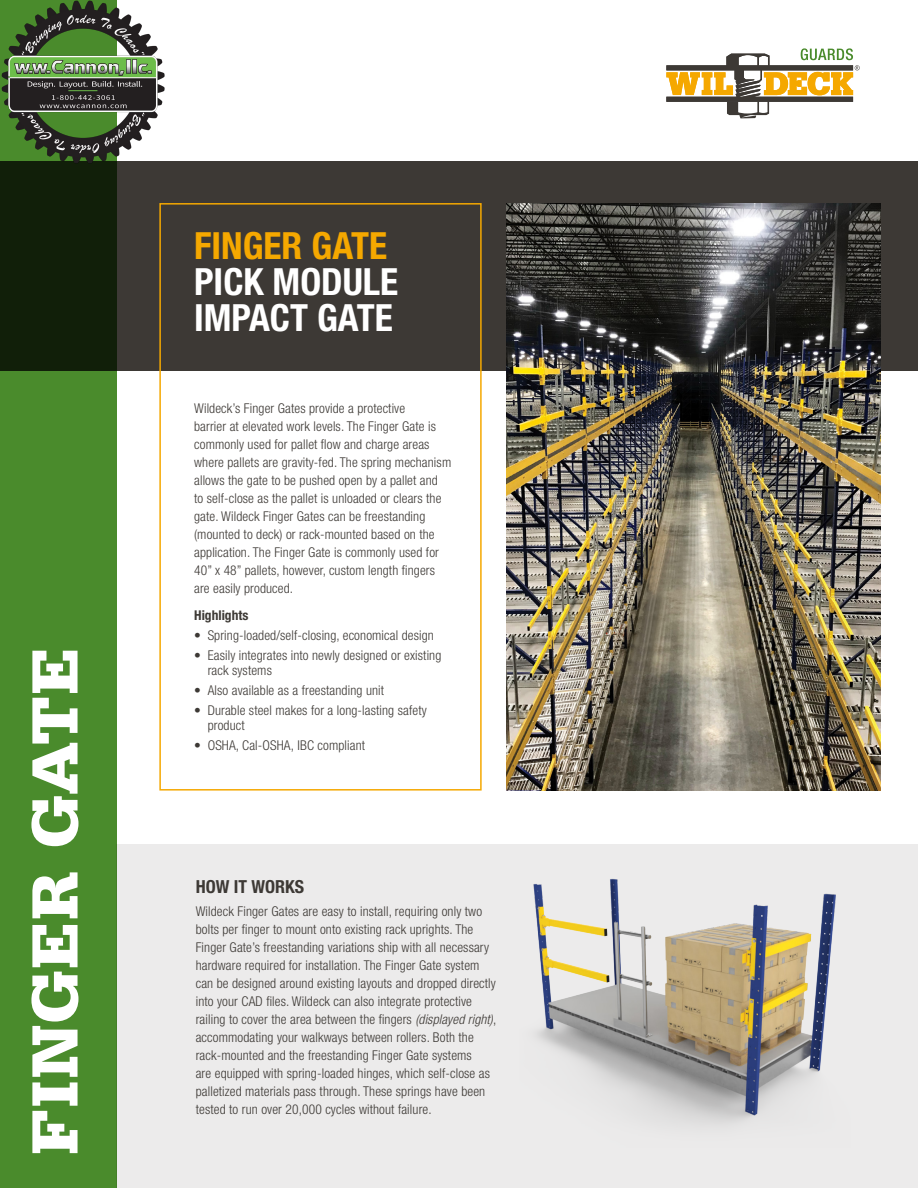
<style>
.page{position:relative;width:918px;height:1188px;background:#fff}
.page>*{position:absolute;margin:0;border:0;box-sizing:border-box;transform-origin:0 0}
.t1{font:900 69px "Serifa Std";letter-spacing:.015em;color:#fff}
.t2{font:700 condensed 37.5px/35.8px "Helvetica Neue LT Std";color:#fff}
.t3{font:700 condensed 18px "Helvetica Neue LT Std";color:#3d3935}
.t4{font:300 condensed 13.5px/18px "Helvetica Neue LT Std";letter-spacing:.01em;color:#3d3935}
.t5{font:700 condensed 13.5px "Helvetica Neue LT Std";color:#3d3935}
.s1{color:#f5a800}
.s2{font-style:italic}
</style>
<div class="page">
<div style="left:117px;top:845px;width:801px;height:343px;background:#ecebeb"></div>
<div style="left:0;top:161px;width:918px;height:209px;background:#3d3935"></div>
<svg style="left:0;top:0;width:117px;height:1188px;background:#3e7524"></svg>
<svg style="left:666px;top:48px;width:194px;height:70px"></svg>
<div style="left:159px;top:203px;width:323px;height:588px;border:2px solid #f5a800"></div>
<img style="left:507px;top:203px;width:373px;height:588px">
<img style="left:533px;top:879px;width:303px;height:247px">
<img style="left:2px;top:1px;width:162px;height:162px">
<p class="t1" style="left:14px;top:1155px;width:508px;rotate:-90deg">FINGER GATE</p>
<p class="t2" style="left:194px;top:228px;width:206px"><span class="s1">FINGER GATE<br></span>PICK MODULE<br>IMPACT GATE</p>
<p class="t4" style="left:194px;top:399px;width:259px">Wildeck’s Finger Gates provide a protective<br>barrier at elevated work levels. The Finger Gate is commonly used for pallet flow and charge areas where pallets are gravity-fed. The spring mechanism allows the gate to be pushed open by a pallet and<br>to self-close as the pallet is unloaded or clears the gate. Wildeck Finger Gates can be freestanding (mounted to deck) or rack-mounted based on the application. The Finger Gate is commonly used for 40” x 48” pallets, however, custom length fingers are easily produced.</p>
<p class="t5" style="left:194px;top:607px;width:56px">Highlights</p>
<p class="t4" style="left:194px;top:626px;width:241px">• Spring-loaded/self-closing, economical design</p>
<p class="t4" style="left:208px;top:648px;width:235px;line-height:14.9px;text-indent:-14px">• Easily integrates into newly designed or existing rack systems</p>
<p class="t4" style="left:194px;top:681px;width:191px">• Also available as a freestanding unit</p>
<p class="t4" style="left:208px;top:703px;width:221px;line-height:14.9px;text-indent:-14px">• Durable steel makes for a long-lasting safety product</p>
<p class="t4" style="left:194px;top:736px;width:172px">• OSHA, Cal-OSHA, IBC compliant</p>
<p class="t3" style="left:196px;top:876px;width:110px">HOW IT WORKS</p>
<p class="t4" style="left:196px;top:902px;width:302px">Wildeck Finger Gates are easy to install, requiring only two bolts per finger to mount onto existing rack uprights. The Finger Gate’s freestanding variations ship with all necessary hardware required for installation. The Finger Gate system can be designed around existing layouts and dropped directly into your CAD files. Wildeck can also integrate protective railing to cover the area between the fingers <span class="s2">(displayed right)</span>, accommodating your walkways between rollers. Both the rack-mounted and the freestanding Finger Gate systems<br>are equipped with spring-loaded hinges, which self-close as palletized materials pass through. These springs have been tested to run over 20,000 cycles without failure.</p>
</div>
